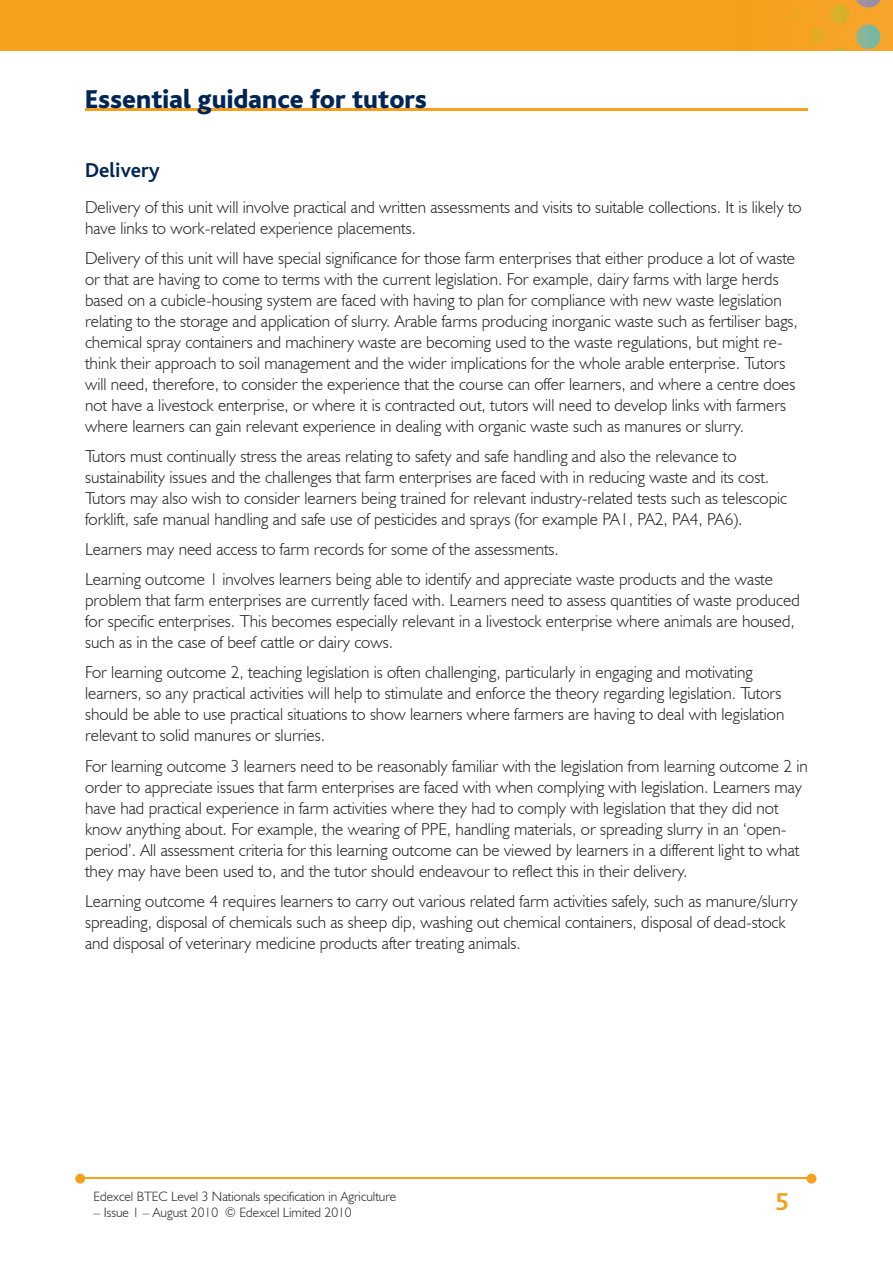
<style>
.page{position:relative;width:893px;height:1263px;background:#fff}
.page>*{position:absolute;margin:0;border:0;box-sizing:border-box;transform-origin:0 0}
.t1{font:800 27px "Bliss";color:#002556}
.t2{font:700 25.5px "Bliss";color:#f6a01b}
.t3{font:700 21px "Bliss";color:#002556}
.t4{font:300 17.25px/21px "Humanist 521 BT";color:#231f20}
.t5{font:300 13.5px "Humanist 521 BT";color:#231f20}
</style>
<div class="page">
<img style="left:0;top:0;width:893px;height:51px">
<hr style="left:82px;top:1178px;width:728px;height:1px;background:#f6a01b">
<svg style="left:807px;top:1174px;width:9px;height:9px"></svg>
<svg style="left:75px;top:1174px;width:10px;height:9px"></svg>
<hr style="left:85px;top:108px;width:723px;height:2px;background:#f6a01b">
<h1 class="t1" style="left:85px;top:85px;width:344px">Essential guidance for tutors</h1>
<p class="t3" style="left:85px;top:160px;width:76px">Delivery</p>
<p class="t4" style="left:85px;top:197px;width:718px">Delivery of this unit will involve practical and written assessments and visits to suitable collections. It is likely to have links to work-related experience placements.</p>
<p class="t4" style="left:85px;top:248px;width:714px">Delivery of this unit will have special significance for those farm enterprises that either produce a lot of waste or that are having to come to terms with the current legislation. For example, dairy farms with large herds based on a cubicle-housing system are faced with having to plan for compliance with new waste legislation relating to the storage and application of slurry. Arable farms producing inorganic waste such as fertiliser bags, chemical spray containers and machinery waste are becoming used to the waste regulations, but might re&shy;think their approach to soil management and the wider implications for the whole arable enterprise. Tutors will need, therefore, to consider the experience that the course can offer learners, and where a centre does not have a livestock enterprise, or where it is contracted out, tutors will need to develop links with farmers where learners can gain relevant experience in dealing with organic waste such as manures or slurry.</p>
<p class="t4" style="left:85px;top:446px;width:704px">Tutors must continually stress the areas relating to safety and safe handling and also the relevance to sustainability issues and the challenges that farm enterprises are faced with in reducing waste and its cost.<br>Tutors may also wish to consider learners being trained for relevant industry-related tests such as telescopic forklift, safe manual handling and safe use of pesticides and sprays (for example PA1, PA2, PA4, PA6).</p>
<p class="t4" style="left:85px;top:534px;width:690px;line-height:30px">Learners may need access to farm records for some of the assessments.<br>Learning outcome 1 involves learners being able to identify and appreciate waste products and the waste</p>
<p class="t4" style="left:85px;top:590px;width:716px">problem that farm enterprises are currently faced with. Learners need to assess quantities of waste produced for specific enterprises. This becomes especially relevant in a livestock enterprise where animals are housed, such as in the case of beef cattle or dairy cows.</p>
<p class="t4" style="left:85px;top:662px;width:701px">For learning outcome 2, teaching legislation is often challenging, particularly in engaging and motivating learners, so any practical activities will help to stimulate and enforce the theory regarding legislation. Tutors should be able to use practical situations to show learners where farmers are having to deal with legislation relevant to solid manures or slurries.</p>
<p class="t4" style="left:85px;top:755px;width:724px">For learning outcome 3 learners need to be reasonably familiar with the legislation from learning outcome 2 in order to appreciate issues that farm enterprises are faced with when complying with legislation. Learners may have had practical experience in farm activities where they had to comply with legislation that they did not know anything about. For example, the wearing of PPE, handling materials, or spreading slurry in an ‘open&shy;period’. All assessment criteria for this learning outcome can be viewed by learners in a different light to what they may have been used to, and the tutor should endeavour to reflect this in their delivery.</p>
<p class="t4" style="left:85px;top:890px;width:714px">Learning outcome 4 requires learners to carry out various related farm activities safely, such as manure/slurry spreading, disposal of chemicals such as sheep dip, washing out chemical containers, disposal of dead-stock and disposal of veterinary medicine products after treating animals.</p>
<p class="t5" style="left:94px;top:1188px;width:304px">Edexcel BTEC Level 3 Nationals specification in Agriculture</p>
<p class="t5" style="left:94px;top:1204px;width:260px">– Issue 1 – August 2010 © Edexcel Limited 2010</p>
<h2 class="t2" style="left:775px;top:1189px;width:15px">5</h2>
</div>
